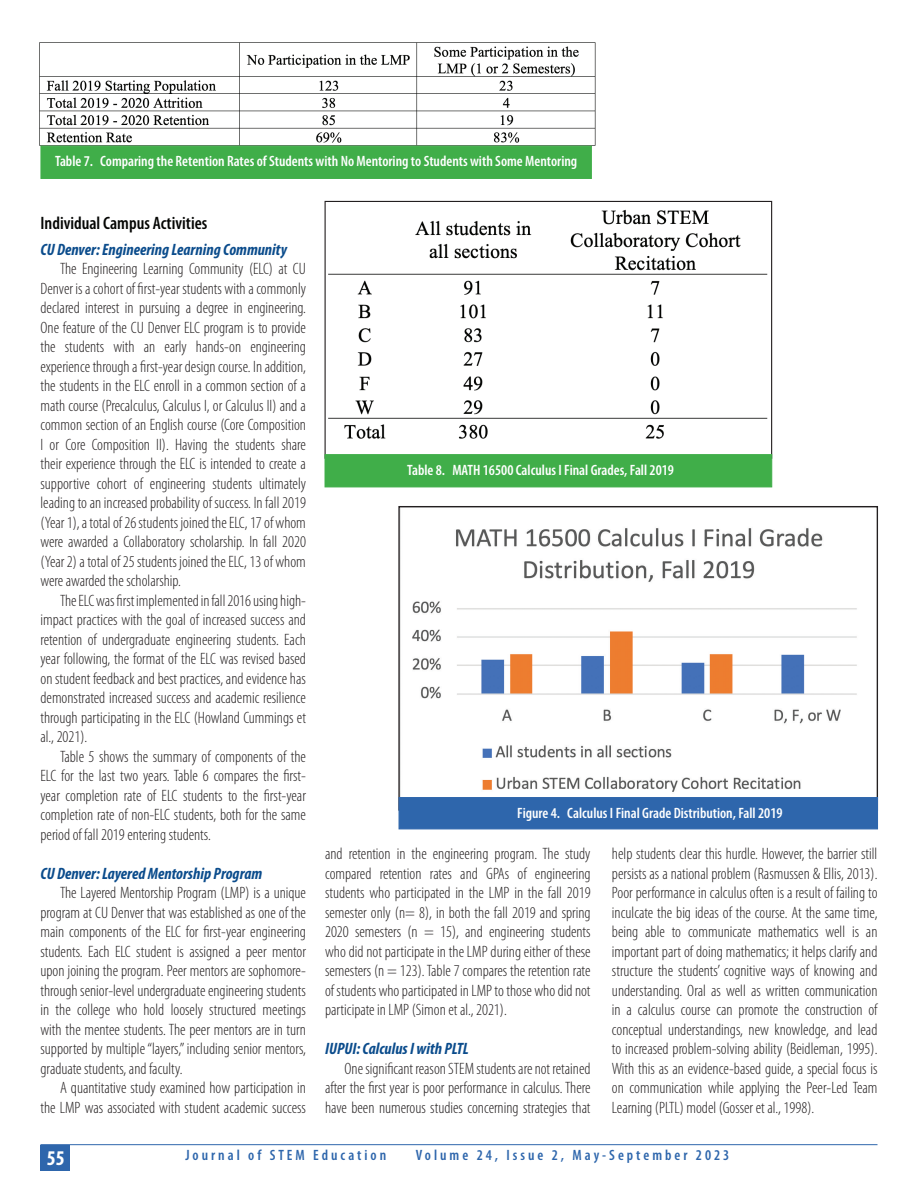
<style>
.page{position:relative;width:918px;height:1188px;background:#fff}
.page>*{position:absolute;margin:0;border:0;box-sizing:border-box;transform-origin:0 0}
.t1{font:700 condensed 21px "Myriad Pro";color:#fff}
.t2{font:600 condensed 18px "Myriad Pro";color:#040503}
.t3{font:300 condensed 16.5px/19.5px "Myriad Pro";color:#231f20;text-align:justify}
.t4{font:italic 700 condensed 16.5px "Myriad Pro";color:#0b4c8c}
.t5{font:600 condensed 15px "Myriad Pro";color:#fff}
.t6{font:600 condensed 15px "Myriad Pro";letter-spacing:.2em;color:#2e66ac}
</style>
<div class="page">
<hr style="left:40px;top:1144px;width:838px;height:1px;background:#2e66ac">
<div style="left:40px;top:1145px;width:30px;height:26px;background:#2e66ac"></div>
<img style="left:328px;top:209px;width:440px;height:230px">
<div style="left:325px;top:454px;width:447px;height:33px;background:#40ae49;border:1px solid #40ae49"></div>
<img style="left:400px;top:508px;width:457px;height:289px">
<div style="left:399px;top:797px;width:479px;height:32px;background:#2e66ac"></div>
<img style="left:39px;top:42px;width:557px;height:104px">
<div style="left:40px;top:146px;width:552px;height:33px;background:#40ae49"></div>
<p class="t5" style="left:55px;top:152px;width:524px">Table 7. Comparing the Retention Rates of Students with No Mentoring to Students with Some Mentoring</p>
<p class="t2" style="left:40px;top:212px;width:168px">Individual Campus Activities</p>
<p class="t4" style="left:40px;top:239px;width:248px">CU Denver: Engineering Learning Community</p>
<p class="t3" style="left:40px;top:259px;width:267px;text-indent:20px">The Engineering Learning Community (ELC) at CU Denver is a cohort of first-year students with a commonly declared interest in pursuing a degree in engineering.<br>One feature of the CU Denver ELC program is to provide the students with an early hands-on engineering experience through a first-year design course. In addition, the students in the ELC enroll in a common section of a math course (Precalculus, Calculus I, or Calculus II) and a common section of an English course (Core Composition I or Core Composition II). Having the students share their experience through the ELC is intended to create a supportive cohort of engineering students ultimately leading to an increased probability of success. In fall 2019 (Year 1), a total of 26 students joined the ELC, 17 of whom were awarded a Collaboratory scholarship. In fall 2020 (Year 2) a total of 25 students joined the ELC, 13 of whom were awarded the scholarship.</p>
<p class="t3" style="left:40px;top:590px;width:267px;text-indent:20px">The ELC was first implemented in fall 2016 using high&shy;impact practices with the goal of increased success and retention of undergraduate engineering students. Each year following, the format of the ELC was revised based on student feedback and best practices, and evidence has demonstrated increased success and academic resilience through participating in the ELC (Howland Cummings et al., 2021).</p>
<p class="t3" style="left:40px;top:746px;width:267px;text-indent:20px">Table 5 shows the summary of components of the ELC for the last two years. Table 6 compares the first&shy;year completion rate of ELC students to the first-year completion rate of non-ELC students, both for the same period of fall 2019 entering students.</p>
<p class="t4" style="left:40px;top:863px;width:223px">CU Denver: Layered Mentorship Program</p>
<p class="t3" style="left:40px;top:883px;width:267px;text-indent:20px">The Layered Mentorship Program (LMP) is a unique program at CU Denver that was established as one of the main components of the ELC for first-year engineering students. Each ELC student is assigned a peer mentor upon joining the program. Peer mentors are sophomore&shy;through senior-level undergraduate engineering students in the college who hold loosely structured meetings with the mentee students. The peer mentors are in turn supported by multiple “layers,” including senior mentors, graduate students, and faculty.</p>
<p class="t3" style="left:40px;top:1078px;width:267px;text-align:right">A quantitative study examined how participation in<br>the LMP was associated with student academic success</p>
<p class="t5" style="left:407px;top:461px;width:268px">Table 8. MATH 16500 Calculus I Final Grades, Fall 2019</p>
<p class="t5" style="left:517px;top:804px;width:267px">Figure 4. Calculus I Final Grade Distribution, Fall 2019</p>
<p class="t3" style="left:325px;top:844px;width:267px">and retention in the engineering program. The study compared retention rates and GPAs of engineering students who participated in the LMP in the fall 2019 semester only (n= 8), in both the fall 2019 and spring 2020 semesters (n = 15), and engineering students who did not participate in the LMP during either of these semesters (n = 123). Table 7 compares the retention rate of students who participated in LMP to those who did not participate in LMP (Simon et al., 2021).</p>
<p class="t4" style="left:325px;top:1038px;width:145px">IUPUI: Calculus I with PLTL</p>
<p class="t3" style="left:325px;top:1058px;width:267px;text-indent:20px">One significant reason STEM students are not retained after the first year is poor performance in calculus. There have been numerous studies concerning strategies that</p>
<p class="t3" style="left:612px;top:844px;width:267px">help students clear this hurdle. However, the barrier still persists as a national problem (Rasmussen &amp; Ellis, 2013).<br>Poor performance in calculus often is a result of failing to inculcate the big ideas of the course. At the same time, being able to communicate mathematics well is an important part of doing mathematics; it helps clarify and structure the students’ cognitive ways of knowing and understanding. Oral as well as written communication in a calculus course can promote the construction of conceptual understandings, new knowledge, and lead to increased problem-solving ability (Beidleman, 1995).<br>With this as an evidence-based guide, a special focus is on communication while applying the Peer-Led Team Learning (PLTL) model (Gosser et al., 1998).</p>
<p class="t1" style="left:47px;top:1145px;width:19px">55</p>
<p class="t6" style="left:185px;top:1146px;width:202px">Journal of STEM Education</p>
<p class="t6" style="left:416px;top:1146px;width:315px">Volume 24, Issue 2, May-September 2023</p>
</div>
